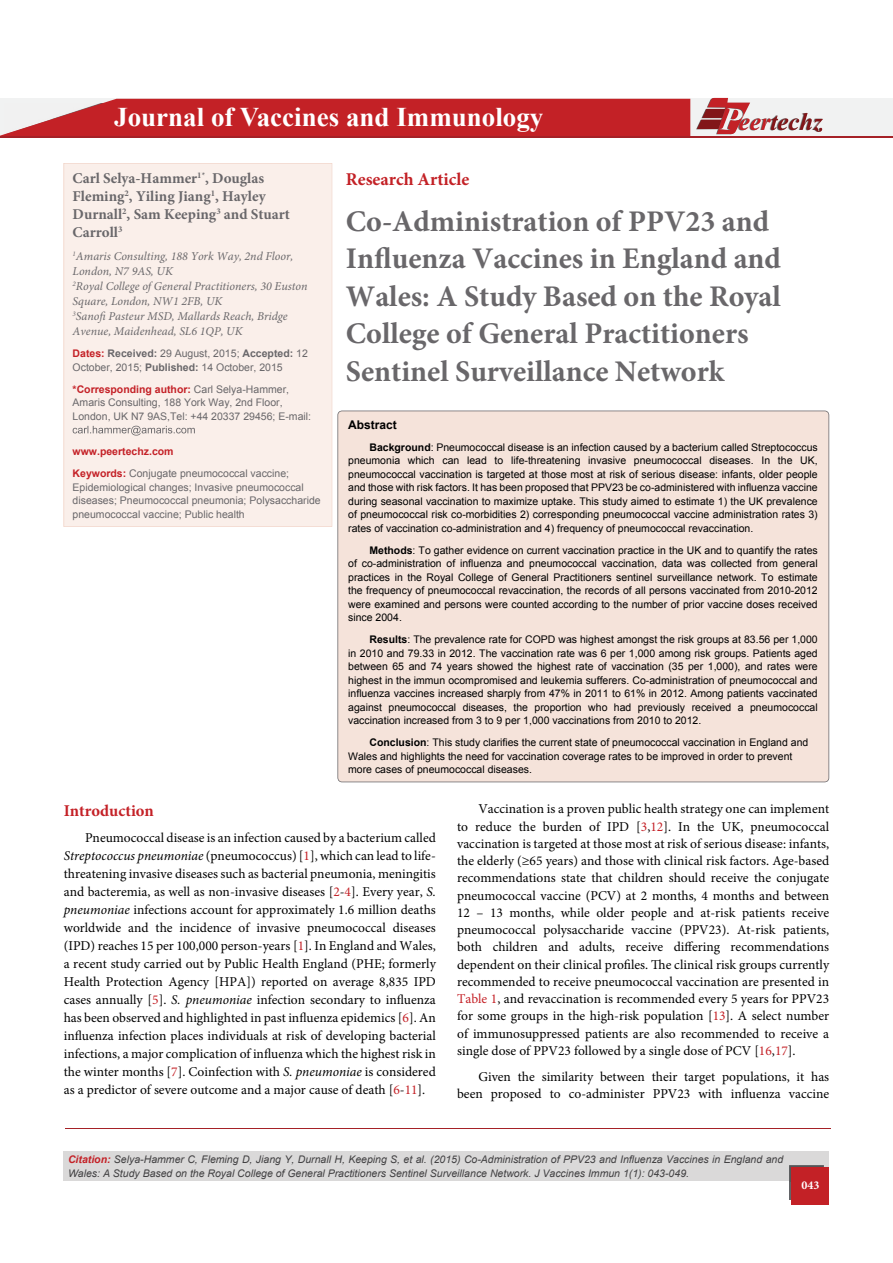
<style>
.page{position:relative;width:893px;height:1263px;background:#fff}
.page>*{position:absolute;margin:0;border:0;box-sizing:border-box;transform-origin:0 0}
.t1{font:700 30px/37.5px "Minion Pro";color:#69676a}
.t2{font:700 27px "Times New Roman";color:#fff}
.t3{font:italic 700 24.9px "Times New Roman";color:#606060}
.t4{font:700 18px "Minion Pro";color:#c32126}
.t5{font:700 16.5px "Minion Pro";color:#c42127}
.t6{font:700 15px/18px "Minion Pro";color:#69676a}
.t7{font:13.5px/17.2px "Minion Pro";color:#000;text-align:justify}
.t8{font:italic 12px/15px "Minion Pro";color:#69676a}
.t9{font:700 12px "Arial";color:#000}
.t10{font:700 12px "Minion Pro";color:#fff}
.t11{font:10.5px/13.5px "Arial";color:#000;text-align:justify}
.t12{font:10.5px/13.5px "Arial";color:#69676a}
.t13{font:italic 10.5px/13.5px "Arial";color:#414042}
.s1{font-weight:700;color:#c42127}
.s2{font-weight:700}
.s3{color:#c42127}
.s4{font-style:italic}
</style>
<div class="page">
<div style="left:0;top:99px;width:893px;height:38px;background:#f1f2f2"></div>
<svg style="left:0;top:99px;width:690px;height:37px;background:#c63237"></svg>
<hr style="left:0;top:136px;width:893px;height:1px;background:#a52127">
<div style="left:64px;top:1152px;width:765px;height:29px;background:#dad9d9"></div>
<hr style="left:65px;top:1128px;width:766px;height:1px;background:#a52127">
<img style="left:789px;top:1165px;width:34px;height:34px">
<div style="left:792px;top:1168px;width:37px;height:37px;background:#c32126"></div>
<svg style="left:696px;top:98px;width:127px;height:37px"></svg>
<div style="left:337px;top:411px;width:492px;height:371px;background:#f5e3da"></div>
<div style="left:64px;top:163px;width:268px;height:364px;background:#faefea"></div>
<h2 class="t2" style="left:114px;top:101px;width:431px">Journal of Vaccines and Immunology</h2>
<h3 class="t3" style="left:738px;top:108px;width:86px">eertechz</h3>
<h3 class="t4" style="left:346px;top:172px;width:125px">Research Article</h3>
<h1 class="t1" style="left:346px;top:205px;width:436px">Co-Administration of PPV23 and<br>Influenza Vaccines in England and<br>Wales: A Study Based on the Royal<br>College of General Practitioners<br>Sentinel Surveillance Network</h1>
<p class="t6" style="left:73px;top:170px;width:219px">Carl Selya-Hammer<sup>1*</sup>, Douglas<br>Fleming<sup>2</sup>, Yiling Jiang<sup>1</sup>, Hayley<br>Durnall<sup>2</sup>, Sam Keeping<sup>3</sup> and Stuart<br>Carroll<sup>3</sup></p>
<p class="t8" style="left:73px;top:250px;width:236px"><sup>1</sup>Amaris Consulting, 188 York Way, 2nd Floor, London, N7 9AS, UK<br><sup>2</sup>Royal College of General Practitioners, 30 Euston Square, London, NW1 2FB, UK<br><sup>3</sup>Sanofi Pasteur MSD, Mallards Reach, Bridge Avenue, Maidenhead, SL6 1QP, UK</p>
<p class="t12" style="left:73px;top:347px;width:237px"><span class="s1">Dates:</span> <span class="s2">Received:</span> 29 August, 2015; <span class="s2">Accepted:</span> 12<br>October, 2015; <span class="s2">Published:</span> 14 October, 2015</p>
<p class="t12" style="left:73px;top:382px;width:240px"><span class="s1">*Corresponding author:</span> Carl Selya-Hammer,<br>Amaris Consulting, 188 York Way, 2nd Floor,<br>London, UK N7 9AS,Tel: +44 20337 29456; E-mail:</p>
<p class="t12" style="left:73px;top:441px;width:218px;line-height:22px"><span class="s1">www.peertechz.com<br>Keywords:</span> Conjugate pneumococcal vaccine;</p>
<p class="t12" style="left:73px;top:480px;width:250px">Epidemiological changes; Invasive pneumococcal diseases; Pneumococcal pneumonia; Polysaccharide pneumococcal vaccine; Public health</p>
<p class="t9" style="left:348px;top:418px;width:50px">Abstract</p>
<p class="t11" style="left:348px;top:440px;width:471px;text-indent:21px"><span class="s2">Background</span>: Pneumococcal disease is an infection caused by a bacterium called Streptococcus pneumonia which can lead to life-threatening invasive pneumococcal diseases. In the UK, pneumococcal vaccination is targeted at those most at risk of serious disease: infants, older people and those with risk factors. It has been proposed that PPV23 be co-administered with influenza vaccine during seasonal vaccination to maximize uptake. This study aimed to estimate 1) the UK prevalence of pneumococcal risk co-morbidities 2) corresponding pneumococcal vaccine administration rates 3) rates of vaccination co-administration and 4) frequency of pneumococcal revaccination.</p>
<p class="t11" style="left:348px;top:543px;width:471px;text-indent:21px"><span class="s2">Methods</span>: To gather evidence on current vaccination practice in the UK and to quantify the rates of co-administration of influenza and pneumococcal vaccination, data was collected from general practices in the Royal College of General Practitioners sentinel surveillance network. To estimate the frequency of pneumococcal revaccination, the records of all persons vaccinated from 2010-2012 were examined and persons were counted according to the number of prior vaccine doses received since 2004.</p>
<p class="t11" style="left:348px;top:633px;width:471px;text-indent:21px"><span class="s2">Results</span>: The prevalence rate for COPD was highest amongst the risk groups at 83.56 per 1,000 in 2010 and 79.33 in 2012. The vaccination rate was 6 per 1,000 among risk groups. Patients aged between 65 and 74 years showed the highest rate of vaccination (35 per 1,000), and rates were highest in the immun ocompromised and leukemia sufferers. Co-administration of pneumococcal and influenza vaccines increased sharply from 47% in 2011 to 61% in 2012. Among patients vaccinated against pneumococcal diseases, the proportion who had previously received a pneumococcal vaccination increased from 3 to 9 per 1,000 vaccinations from 2010 to 2012.</p>
<p class="t11" style="left:348px;top:736px;width:462px;text-align:left;text-indent:21px"><span class="s2">Conclusion</span>: This study clarifies the current state of pneumococcal vaccination in England and<br>Wales and highlights the need for vaccination coverage rates to be improved in order to prevent more cases of pneumococcal diseases.</p>
<p class="t7" style="left:457px;top:802px;width:374px;text-indent:21px">Vaccination is a proven public health strategy one can implement to reduce the burden of IPD [<span class="s3">3</span>,<span class="s3">12</span>]. In the UK, pneumococcal vaccination is targeted at those most at risk of serious disease: infants, the elderly (≥65 years) and those with clinical risk factors. Age-based recommendations state that children should receive the conjugate pneumococcal vaccine (PCV) at 2 months, 4 months and between 12 – 13 months, while older people and at-risk patients receive pneumococcal polysaccharide vaccine (PPV23). At-risk patients, both children and adults, receive differing recommendations dependent on their clinical profiles. The clinical risk groups currently recommended to receive pneumococcal vaccination are presented in <span class="s3">Table 1</span>, and revaccination is recommended every 5 years for PPV23 for some groups in the high-risk population [<span class="s3">13</span>]. A select number of immunosuppressed patients are also recommended to receive a single dose of PPV23 followed by a single dose of PCV [<span class="s3">16</span>,<span class="s3">17</span>].</p>
<p class="t7" style="left:457px;top:1069px;width:374px;text-align:right">Given the similarity between their target populations, it has been proposed to co-administer PPV23 with influenza vaccine</p>
<p class="t5" style="left:64px;top:804px;width:92px">Introduction</p>
<p class="t7" style="left:64px;top:830px;width:374px;line-height:18px;text-indent:21px">Pneumococcal disease is an infection caused by a bacterium called <span class="s4">Streptococcus pneumoniae</span> (pneumococcus) [<span class="s3">1</span>], which can lead to life&shy;threatening invasive diseases such as bacterial pneumonia, meningitis and bacteremia, as well as non-invasive diseases [<span class="s3">2</span>-<span class="s3">4</span>]. Every year, <span class="s4">S. pneumoniae</span> infections account for approximately 1.6 million deaths worldwide and the incidence of invasive pneumococcal diseases (IPD) reaches 15 per 100,000 person-years [<span class="s3">1</span>]. In England and Wales, a recent study carried out by Public Health England (PHE; formerly Health Protection Agency [HPA]) reported on average 8,835 IPD cases annually [<span class="s3">5</span>]. <span class="s4">S. pneumoniae</span> infection secondary to influenza has been observed and highlighted in past influenza epidemics [<span class="s3">6</span>]. An influenza infection places individuals at risk of developing bacterial infections, a major complication of influenza which the highest risk in the winter months [<span class="s3">7</span>]. Coinfection with <span class="s4">S. pneumoniae</span> is considered as a predictor of severe outcome and a major cause of death [<span class="s3">6</span>-<span class="s3">11</span>].</p>
<p class="t13" style="left:68px;top:1153px;width:717px"><span class="s1">Citation:</span> Selya-Hammer C, Fleming D, Jiang Y, Durnall H, Keeping S, et al. (2015) Co-Administration of PPV23 and Influenza Vaccines in England and<br>Wales: A Study Based on the Royal College of General Practitioners Sentinel Surveillance Network. J Vaccines Immun 1(1): 043-049.</p>
<p class="t10" style="left:801px;top:1180px;width:19px">043</p>
</div>
